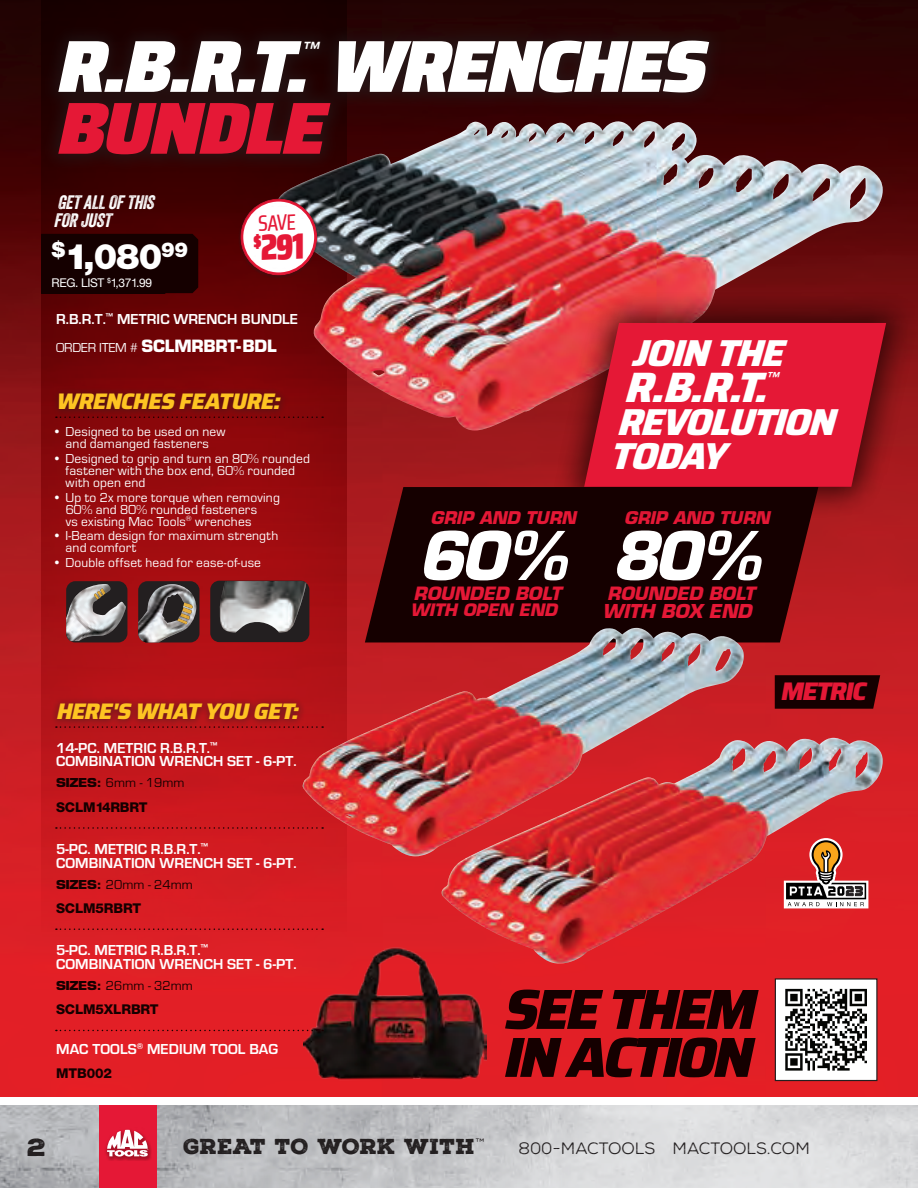
<style>
.page{position:relative;width:918px;height:1188px;background:#fff}
.page>*{position:absolute;margin:0;border:0;box-sizing:border-box;transform-origin:0 0}
.t1{font:italic 900 73.65px "Saira";color:#fff}
.t2{font:italic 900 73.65px "Saira";color:#e51836}
.t3{font:italic 700 65.4px "Eurostile LT Std";color:#fff}
.t4{font:italic 800 56.55px/48px "Saira";color:#150000}
.t5{font:italic 800 42.45px "Saira";color:#fff}
.t6{font:italic 800 37.5px/33.8px "Saira";color:#fff}
.t7{font:900 36.3px "Saira Condensed";color:#e51836}
.t8{font:900 35.25px "Helvetica Neue LT Std";color:#fff}
.t9{font:italic 800 25.5px "Saira";color:#e51836}
.t10{font:24px "Nexa Rust Sans Black 01";color:#231f20;scale:1.15 1}
.t11{font:italic 600 23.55px "Saira";color:#fff}
.t12{font:italic 800 22.5px "Saira";color:#fec422}
.t13{font:500 22.2px "Saira Condensed";color:#e51836}
.t14{font:21px "Nexa Rust Slab Black 01";color:#231f20}
.t15{font:italic 18.9px/18px "Veneer";color:#fff}
.t16{font:italic 700 18.75px "Eurostile LT Std";color:#e51836}
.t17{font:italic 700 17.85px "Eurostile LT Std";color:#e51836}
.t18{font:italic 600 17.55px "Saira";color:#fff}
.t19{font:italic 700 17.1px "Eurostile LT Std";color:#e51836}
.t20{font:italic 700 16.8px "Eurostile LT Std";color:#e51836}
.t21{font:16.5px "Nexa Rust Sans Book 01";color:#231f20}
.t22{font:700 16.5px "Eurostile LT Std";letter-spacing:-.01em;color:#fff}
.t23{font:700 15px/13.5px "Eurostile";letter-spacing:.005em;color:#fff}
.t24{font:13.5px/12px "Eurostile";letter-spacing:.01em;color:#fff}
.t25{font:13.5px "Eurostile";color:#150000}
.t26{font:800 13.5px "Helvetica Neue LT Std";letter-spacing:-.01em;color:#150000}
.t27{font:12px "Helvetica Neue";letter-spacing:-.03em;color:#fff}
.s1{font-family:"Eurostile";font-weight:400;font-size:13.5px}
.s2{font-family:"Eurostile LT Std";font-weight:700;font-size:12px}
</style>
<div class="page">
<img style="left:0;top:388px;width:918px;height:708px">
<hr style="left:917px;top:746px;width:1px;height:350px;background:#e6e7e9">
<div style="left:0;top:0;width:918px;height:256px;background:linear-gradient(to bottom,#1d0202,#5a0406)"></div>
<svg style="left:41px;top:0;width:306px;height:931px;background:#990d11"></svg>
<svg style="left:365px;top:487px;width:453px;height:155px;background:#250203"></svg>
<img style="left:274px;top:121px;width:609px;height:310px">
<img style="left:302px;top:628px;width:442px;height:228px">
<img style="left:442px;top:738px;width:441px;height:226px">
<svg style="left:775px;top:675px;width:105px;height:34px;background:#1d0101"></svg>
<svg style="left:784px;top:838px;width:84px;height:70px"></svg>
<div style="left:40px;top:22px;width:687px;height:150px;background:#231f20;opacity:.6"></div>
<div style="left:138px;top:581px;width:61px;height:61px;background:#231f20;border-radius:9px"></div>
<img style="left:138px;top:584px;width:58px;height:58px">
<svg style="left:177px;top:603px;width:16px;height:21px"></svg>
<div style="left:66px;top:581px;width:61px;height:61px;background:#231f20;border-radius:9px"></div>
<img style="left:66px;top:584px;width:60px;height:57px">
<svg style="left:94px;top:588px;width:11px;height:12px"></svg>
<div style="left:210px;top:581px;width:99px;height:61px;background:#231f20;border-radius:9px"></div>
<img style="left:220px;top:581px;width:86px;height:52px">
<div style="left:51px;top:385px;width:238px;height:32px;background:#231f20;opacity:.45"></div>
<svg style="left:56px;top:416px;width:267px;height:2px"></svg>
<img style="left:304px;top:944px;width:182px;height:139px">
<div style="left:49px;top:695px;width:258px;height:32px;background:#231f20;opacity:.45"></div>
<svg style="left:56px;top:726px;width:267px;height:2px"></svg>
<svg style="left:56px;top:827px;width:267px;height:2px"></svg>
<svg style="left:56px;top:928px;width:267px;height:2px"></svg>
<svg style="left:56px;top:1030px;width:267px;height:1px"></svg>
<div style="left:775px;top:979px;width:102px;height:102px;background:#fff"></div>
<svg style="left:785px;top:989px;width:82px;height:82px"></svg>
<div style="left:775px;top:978px;width:102px;height:103px;border:1px solid #231f20"></div>
<svg style="left:542px;top:289px;width:376px;height:232px;background:#7c171a"></svg>
<svg style="left:584px;top:323px;width:302px;height:164px;background:#da1832"></svg>
<svg style="left:0;top:1105px;width:918px;height:83px;background:#c9cacc"></svg>
<div style="left:100px;top:1105px;width:57px;height:83px;background:#e51836"></div>
<div style="left:105px;top:1127px;width:47px;height:34px;background:#150000;opacity:.3"></div>
<svg style="left:107px;top:1130px;width:41px;height:27px"></svg>
<div style="left:41px;top:234px;width:157px;height:60px;background:#150000"></div>
<div style="left:239px;top:198px;width:79px;height:80px;background:#231f20;opacity:.3"></div>
<div style="left:240px;top:196px;width:79px;height:81px;background:#150000;opacity:.5"></div>
<h1 class="t1" style="left:55px;top:6px;width:675px">R.B.R.T. WRENCHES</h1>
<h3 class="t11" style="left:300px;top:31px;width:28px">™</h3>
<h1 class="t2" style="left:55px;top:68px;width:295px">BUNDLE</h1>
<h3 class="t15" style="left:54px;top:193px;width:107px">GETALLOFTHIS<br>FORJUST</h3>
<h3 class="t8" style="left:52px;top:235px;width:138px"><sup>$</sup>1,080<sup>99</sup></h3>
<p class="t27" style="left:52px;top:274px;width:102px">REG. LIST <sup>$</sup>1,371.99</p>
<h3 class="t13" style="left:257px;top:205px;width:39px;rotate:-3deg">SAVE</h3>
<h3 class="t7" style="left:252px;top:219px;width:52px;rotate:-3deg"><sup>$</sup>291</h3>
<p class="t23" style="left:56px;top:312px;width:243px">R.B.R.T.<sup>™</sup> METRIC WRENCH BUNDLE</p>
<p class="t22" style="left:56px;top:335px;width:222px"><span class="s1">ORDER ITEM #</span> SCLMRBRT-BDL</p>
<h3 class="t12" style="left:56px;top:383px;width:233px">WRENCHESFEATURE:</h3>
<p class="t24" style="left:55px;top:426px;width:172px;text-align:center">• Designed to be used on new and damanged fasteners</p>
<p class="t24" style="left:66px;top:452px;width:246px;text-indent:-11px">• Designed to grip and turn an 80% rounded fastener with the box end, 60% rounded with open end</p>
<p class="t24" style="left:66px;top:491px;width:216px;text-indent:-11px">• Up to 2x more torque when removing<br>60% and 80% rounded fasteners<br>vs existing Mac Tools<sup>®</sup> wrenches</p>
<p class="t24" style="left:66px;top:530px;width:214px;text-indent:-11px">• I-Beam design for maximum strength and comfort</p>
<p class="t24" style="left:55px;top:557px;width:207px">• Double offset head for ease-of-use</p>
<h3 class="t12" style="left:56px;top:693px;width:252px">HERE'SWHATYOUGET:</h3>
<p class="t23" style="left:56px;top:741px;width:242px">14-PC. METRIC R.B.R.T.<sup>™<br></sup>COMBINATION WRENCH SET - 6-PT.</p>
<p class="t25" style="left:56px;top:775px;width:130px"><span class="s2">SIZES:</span> 6mm - 19mm</p>
<p class="t26" style="left:56px;top:799px;width:93px">SCLM14RBRT</p>
<p class="t23" style="left:56px;top:842px;width:242px">5-PC. METRIC R.B.R.T.<sup>™<br></sup>COMBINATION WRENCH SET - 6-PT.</p>
<p class="t25" style="left:56px;top:876px;width:138px"><span class="s2">SIZES:</span> 20mm - 24mm</p>
<p class="t26" style="left:56px;top:900px;width:87px">SCLM5RBRT</p>
<p class="t23" style="left:56px;top:943px;width:242px">5-PC. METRIC R.B.R.T.<sup>™<br></sup>COMBINATION WRENCH SET - 6-PT.</p>
<p class="t25" style="left:56px;top:977px;width:138px"><span class="s2">SIZES:</span> 26mm - 32mm</p>
<p class="t26" style="left:56px;top:1002px;width:104px">SCLM5XLRBRT</p>
<p class="t23" style="left:56px;top:1042px;width:224px">MAC TOOLS<sup>®</sup> MEDIUM TOOL BAG</p>
<p class="t26" style="left:56px;top:1065px;width:57px">MTB002</p>
<h3 class="t6" style="left:631px;top:334px;width:169px">JOINTHE</h3>
<h3 class="t5" style="left:623px;top:352px;width:163px">R.B.R.T.</h3>
<p class="t18" style="left:764px;top:364px;width:23px">™</p>
<h3 class="t6" style="left:609px;top:404px;width:243px">REVOLUTION<br>TODAY</h3>
<p class="t19" style="left:624px;top:508px;width:152px">GRIP AND TURN</p>
<h2 class="t3" style="left:417px;top:516px;width:361px">60% 80%</h2>
<h3 class="t17" style="left:607px;top:582px;width:154px">ROUNDED BOLT</h3>
<h3 class="t16" style="left:603px;top:599px;width:156px">WITH BOX END</h3>
<p class="t19" style="left:431px;top:508px;width:152px">GRIP AND TURN</p>
<h3 class="t17" style="left:414px;top:582px;width:154px">ROUNDED BOLT</h3>
<p class="t20" style="left:410px;top:600px;width:153px">WITH OPEN END</p>
<h3 class="t9" style="left:780px;top:671px;width:94px">METRIC</h3>
<h3 class="t4" style="left:502px;top:983px;width:272px">SEETHEM<br>INACTION</h3>
<h3 class="t10" style="left:27px;top:1131px;width:18px">2</h3>
<h3 class="t14" style="left:183px;top:1133px;width:303px">GREAT TO WORK WITH<sup>™</sup></h3>
<p class="t21" style="left:518px;top:1139px;width:293px">800-MACTOOLS MACTOOLS.COM</p>
</div>
